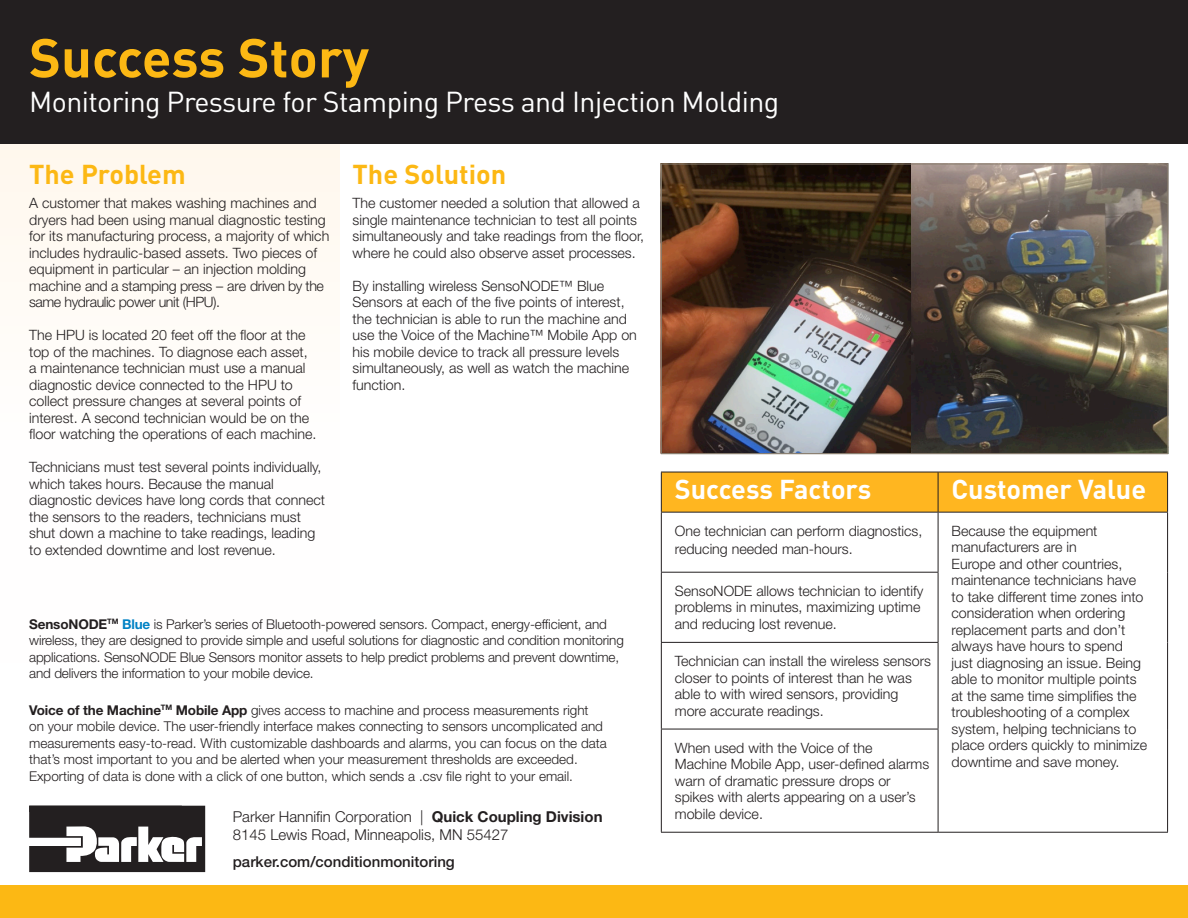
<style>
.page{position:relative;width:1188px;height:918px;background:#fff}
.page>*{position:absolute;margin:0;border:0;box-sizing:border-box;transform-origin:0 0}
.t1{font:700 54px "DINOT";color:#fcb814}
.t2{font:28.5px "DINOT";letter-spacing:-.02em;color:#fff}
.t3{font:700 27px "DINOT";color:#fff}
.t4{font:700 27px "DINOT";color:#fcb814}
.t5{font:300 15px/18px "Helvetica Neue LT Std";color:#231f20}
.t6{font:500 15px "Helvetica Neue LT Std";color:#231f20}
.t7{font:300 14.25px/16.5px "Helvetica Neue LT Std";color:#231f20}
.t8{font:300 13.5px/16.5px "Helvetica Neue LT Std";color:#231f20}
.s1{font-weight:700}
.s2{font-weight:700;color:#0082c5}
</style>
<div class="page">
<div style="left:0;top:135px;width:340px;height:527px;background:linear-gradient(to right,#fffcf9,#fffcf9)"></div>
<div style="left:0;top:885px;width:1188px;height:33px;background:#fcb814"></div>
<div style="left:0;top:0;width:1188px;height:144px;background:#231f20"></div>
<div style="left:662px;top:473px;width:505px;height:39px;background:#ffb620"></div>
<svg style="left:662px;top:513px;width:505px;height:319px"></svg>
<hr style="left:661px;top:472px;width:277px;height:1px;background:#231f20">
<hr style="left:661px;top:472px;width:1px;height:40px;background:#231f20">
<hr style="left:938px;top:472px;width:230px;height:1px;background:#231f20">
<hr style="left:938px;top:472px;width:1px;height:40px;background:#231f20">
<hr style="left:1167px;top:472px;width:1px;height:40px;background:#231f20">
<hr style="left:661px;top:512px;width:277px;height:1px;background:#231f20">
<hr style="left:661px;top:513px;width:1px;height:59px;background:#231f20">
<hr style="left:661px;top:572px;width:277px;height:1px;background:#231f20">
<hr style="left:661px;top:573px;width:1px;height:69px;background:#231f20">
<hr style="left:661px;top:643px;width:1px;height:86px;background:#231f20">
<hr style="left:661px;top:729px;width:1px;height:103px;background:#231f20">
<hr style="left:661px;top:642px;width:277px;height:1px;background:#231f20">
<hr style="left:661px;top:729px;width:277px;height:1px;background:#231f20">
<hr style="left:661px;top:832px;width:277px;height:1px;background:#231f20">
<hr style="left:938px;top:512px;width:230px;height:1px;background:#231f20">
<hr style="left:938px;top:513px;width:1px;height:59px;background:#231f20">
<hr style="left:1167px;top:513px;width:1px;height:59px;background:#231f20">
<hr style="left:938px;top:573px;width:1px;height:69px;background:#231f20">
<hr style="left:1167px;top:572px;width:1px;height:70px;background:#231f20">
<hr style="left:938px;top:643px;width:1px;height:86px;background:#231f20">
<hr style="left:1167px;top:642px;width:1px;height:87px;background:#231f20">
<hr style="left:938px;top:729px;width:1px;height:103px;background:#231f20">
<hr style="left:1167px;top:729px;width:1px;height:103px;background:#231f20">
<hr style="left:938px;top:832px;width:230px;height:1px;background:#231f20">
<img style="left:663px;top:166px;width:503px;height:286px">
<div style="left:661px;top:164px;width:507px;height:290px;border:1px solid #887d6e"></div>
<svg style="left:29px;top:806px;width:176px;height:66px"></svg>
<h1 class="t1" style="left:29px;top:21px;width:341px">Success Story</h1>
<h2 class="t2" style="left:29px;top:82px;width:752px">Monitoring Pressure for Stamping Press and Injection Molding</h2>
<h3 class="t4" style="left:29px;top:156px;width:158px">The Problem</h3>
<p class="t7" style="left:29px;top:195px;width:302px">A customer that makes washing machines and dryers had been using manual diagnostic testing for its manufacturing process, a majority of which includes hydraulic-based assets. Two pieces of equipment in particular – an injection molding machine and a stamping press – are driven by the same hydraulic power unit (HPU).</p>
<p class="t7" style="left:29px;top:327px;width:289px">The HPU is located 20 feet off the floor at the top of the machines. To diagnose each asset, a maintenance technician must use a manual diagnostic device connected to the HPU to collect pressure changes at several points of interest. A second technician would be on the floor watching the operations of each machine.</p>
<p class="t7" style="left:29px;top:459px;width:297px">Technicians must test several points individually, which takes hours. Because the manual diagnostic devices have long cords that connect the sensors to the readers, technicians must shut down a machine to take readings, leading to extended downtime and lost revenue.</p>
<h3 class="t4" style="left:353px;top:156px;width:155px">The Solution</h3>
<p class="t7" style="left:353px;top:195px;width:293px">The customer needed a solution that allowed a single maintenance technician to test all points simultaneously and take readings from the floor, where he could also observe asset processes.</p>
<p class="t7" style="left:353px;top:277px;width:286px">By installing wireless SensoNODE™ Blue Sensors at each of the five points of interest, the technician is able to run the machine and use the Voice of the Machine™ Mobile App on his mobile device to track all pressure levels simultaneously, as well as watch the machine function.</p>
<p class="t8" style="left:29px;top:616px;width:596px"><span class="s1">SensoNODE</span><sup>TM</sup> <span class="s2">Blue</span> is Parker’s series of Bluetooth-powered sensors. Compact, energy-efficient, and wireless, they are designed to provide simple and useful solutions for diagnostic and condition monitoring applications. SensoNODE Blue Sensors monitor assets to help predict problems and prevent downtime, and delivers the information to your mobile device.</p>
<p class="t8" style="left:29px;top:702px;width:579px"><span class="s1">Voice of the Machine</span><sup>TM</sup> <span class="s1">Mobile App</span> gives access to machine and process measurements right<br>on your mobile device. The user-friendly interface makes connecting to sensors uncomplicated and measurements easy-to-read. With customizable dashboards and alarms, you can focus on the data that’s most important to you and be alerted when your measurement thresholds are exceeded.<br>Exporting of data is done with a click of one button, which sends a .csv file right to your email.</p>
<p class="t5" style="left:233px;top:808px;width:371px">Parker Hannifin Corporation | <span class="s1">Quick Coupling Division<br></span>8145 Lewis Road, Minneapolis, MN 55427</p>
<p class="t6" style="left:233px;top:853px;width:224px">parker.com/conditionmonitoring</p>
<h3 class="t3" style="left:675px;top:471px;width:198px">Success Factors</h3>
<h3 class="t3" style="left:952px;top:471px;width:196px">Customer Value</h3>
<p class="t7" style="left:675px;top:521px;width:249px;line-height:18px">One technician can perform diagnostics, reducing needed man-hours.</p>
<p class="t7" style="left:952px;top:522px;width:197px">Because the equipment manufacturers are in<br>Europe and other countries, maintenance technicians have to take different time zones into consideration when ordering replacement parts and don’t always have hours to spend just diagnosing an issue. Being able to monitor multiple points at the same time simplifies the troubleshooting of a complex system, helping technicians to place orders quickly to minimize downtime and save money.</p>
<p class="t7" style="left:675px;top:582px;width:250px">SensoNODE allows technician to identify problems in minutes, maximizing uptime and reducing lost revenue.</p>
<p class="t7" style="left:675px;top:652px;width:258px">Technician can install the wireless sensors closer to points of interest than he was able to with wired sensors, providing more accurate readings.</p>
<p class="t7" style="left:675px;top:739px;width:256px">When used with the Voice of the<br>Machine Mobile App, user-defined alarms warn of dramatic pressure drops or spikes with alerts appearing on a user’s mobile device.</p>
</div>
